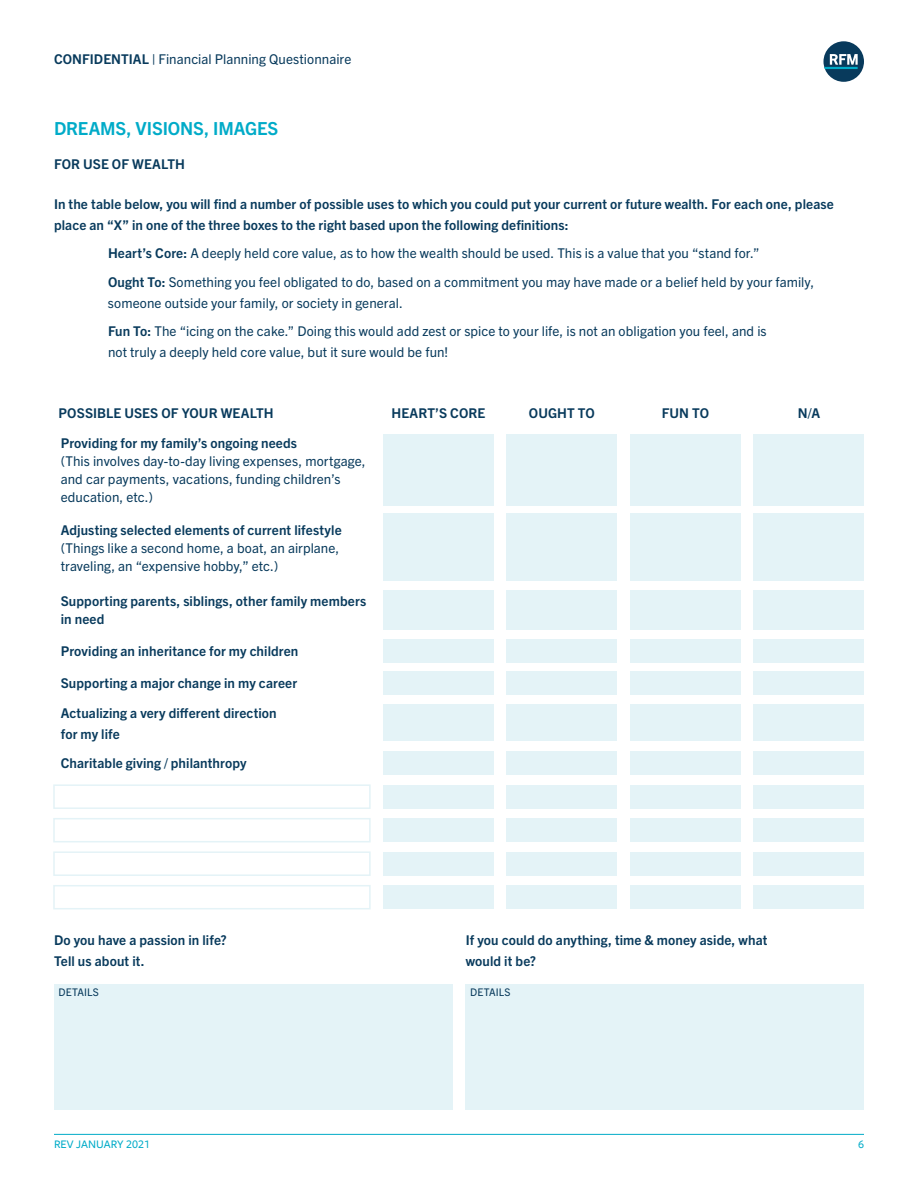
<style>
.page{position:relative;width:918px;height:1188px;background:#fff}
.page>*{position:absolute;margin:0;border:0;box-sizing:border-box;transform-origin:0 0}
.t1{font:700 18px "Trade Gothic Next LT Pro";letter-spacing:-.005em;color:#00abc8}
.t2{font:13.5px/18px "Trade Gothic Next LT Pro";letter-spacing:.005em;color:#083a5c}
.t3{font:700 13.5px/21px "Trade Gothic Next LT Pro";letter-spacing:.01em;color:#083a5c}
.t4{font:500 12px "Freight Sans Pro";color:#00abc8}
.t5{font:10.5px "Trade Gothic Next LT Pro";letter-spacing:.01em;color:#083a5c}
.s1{font-weight:700}
</style>
<div class="page">
<hr style="left:54px;top:1134px;width:810px;height:1px;background:#00abc8">
<div style="left:383px;top:434px;width:110px;height:72px;background:#e4f3f7"></div>
<div style="left:383px;top:671px;width:110px;height:23px;background:#e4f3f7"></div>
<div style="left:383px;top:752px;width:110px;height:23px;background:#e4f3f7"></div>
<div style="left:383px;top:705px;width:110px;height:36px;background:#e4f3f7"></div>
<div style="left:383px;top:785px;width:110px;height:23px;background:#e4f3f7"></div>
<div style="left:383px;top:819px;width:110px;height:23px;background:#e4f3f7"></div>
<div style="left:383px;top:852px;width:110px;height:23px;background:#e4f3f7"></div>
<div style="left:383px;top:886px;width:110px;height:23px;background:#e4f3f7"></div>
<div style="left:754px;top:434px;width:110px;height:72px;background:#e4f3f7"></div>
<div style="left:754px;top:671px;width:110px;height:23px;background:#e4f3f7"></div>
<div style="left:754px;top:752px;width:110px;height:23px;background:#e4f3f7"></div>
<div style="left:754px;top:705px;width:110px;height:36px;background:#e4f3f7"></div>
<div style="left:754px;top:785px;width:110px;height:23px;background:#e4f3f7"></div>
<div style="left:754px;top:819px;width:110px;height:23px;background:#e4f3f7"></div>
<div style="left:754px;top:852px;width:110px;height:23px;background:#e4f3f7"></div>
<div style="left:754px;top:886px;width:110px;height:23px;background:#e4f3f7"></div>
<div style="left:507px;top:434px;width:110px;height:72px;background:#e4f3f7"></div>
<div style="left:507px;top:671px;width:110px;height:23px;background:#e4f3f7"></div>
<div style="left:507px;top:752px;width:110px;height:23px;background:#e4f3f7"></div>
<div style="left:507px;top:705px;width:110px;height:36px;background:#e4f3f7"></div>
<div style="left:507px;top:785px;width:110px;height:23px;background:#e4f3f7"></div>
<div style="left:507px;top:819px;width:110px;height:23px;background:#e4f3f7"></div>
<div style="left:507px;top:852px;width:110px;height:23px;background:#e4f3f7"></div>
<div style="left:507px;top:886px;width:110px;height:23px;background:#e4f3f7"></div>
<div style="left:630px;top:434px;width:110px;height:72px;background:#e4f3f7"></div>
<div style="left:630px;top:671px;width:110px;height:23px;background:#e4f3f7"></div>
<div style="left:630px;top:752px;width:110px;height:23px;background:#e4f3f7"></div>
<div style="left:630px;top:705px;width:110px;height:36px;background:#e4f3f7"></div>
<div style="left:630px;top:785px;width:110px;height:23px;background:#e4f3f7"></div>
<div style="left:630px;top:819px;width:110px;height:23px;background:#e4f3f7"></div>
<div style="left:630px;top:852px;width:110px;height:23px;background:#e4f3f7"></div>
<div style="left:630px;top:886px;width:110px;height:23px;background:#e4f3f7"></div>
<div style="left:383px;top:590px;width:110px;height:40px;background:#e4f3f7"></div>
<div style="left:754px;top:590px;width:110px;height:40px;background:#e4f3f7"></div>
<div style="left:507px;top:590px;width:110px;height:40px;background:#e4f3f7"></div>
<div style="left:630px;top:590px;width:110px;height:40px;background:#e4f3f7"></div>
<div style="left:383px;top:639px;width:110px;height:23px;background:#e4f3f7"></div>
<div style="left:754px;top:639px;width:110px;height:23px;background:#e4f3f7"></div>
<div style="left:507px;top:639px;width:110px;height:23px;background:#e4f3f7"></div>
<div style="left:630px;top:639px;width:110px;height:23px;background:#e4f3f7"></div>
<div style="left:53px;top:784px;width:318px;height:25px;border:2px solid #e4f3f7"></div>
<div style="left:53px;top:818px;width:318px;height:24px;border:2px solid #e4f3f7"></div>
<div style="left:53px;top:851px;width:318px;height:25px;border:2px solid #e4f3f7"></div>
<div style="left:53px;top:885px;width:318px;height:24px;border:2px solid #e4f3f7"></div>
<div style="left:383px;top:513px;width:110px;height:68px;background:#e4f3f7"></div>
<div style="left:754px;top:513px;width:110px;height:68px;background:#e4f3f7"></div>
<div style="left:507px;top:513px;width:110px;height:68px;background:#e4f3f7"></div>
<div style="left:630px;top:513px;width:110px;height:68px;background:#e4f3f7"></div>
<div style="left:54px;top:984px;width:398px;height:125px;background:#e4f3f7"></div>
<div style="left:466px;top:984px;width:398px;height:125px;background:#e4f3f7"></div>
<div style="left:824px;top:41px;width:40px;height:41px;background:#083a5c;border-radius:50%"></div>
<svg style="left:824px;top:54px;width:34px;height:15px"></svg>
<p class="t2" style="left:54px;top:50px;width:299px"><span class="s1">CONFIDENTIAL |</span> Financial Planning Questionnaire</p>
<p class="t1" style="left:54px;top:116px;width:226px">DREAMS, VISIONS, IMAGES</p>
<p class="t3" style="left:54px;top:152px;width:133px">FOR USE OF WEALTH</p>
<p class="t3" style="left:54px;top:192px;width:781px">In the table below, you will find a number of possible uses to which you could put your current or future wealth. For each one, please place an “X” in one of the three boxes to the right based upon the following definitions:</p>
<p class="t2" style="left:108px;top:243px;width:653px"><span class="s1">Heart’s Core:</span> A deeply held core value, as to how the wealth should be used. This is a value that you “stand for.”</p>
<p class="t2" style="left:108px;top:270px;width:708px;line-height:21px"><span class="s1">Ought To:</span> Something you feel obligated to do, based on a commitment you may have made or a belief held by your family, someone outside your family, or society in general.</p>
<p class="t2" style="left:108px;top:320px;width:660px;line-height:21px"><span class="s1">Fun To:</span> The “icing on the cake.” Doing this would add zest or spice to your life, is not an obligation you feel, and is not truly a deeply held core value, but it sure would be fun!</p>
<p class="t3" style="left:58px;top:402px;width:217px">POSSIBLE USES OF YOUR WEALTH</p>
<p class="t3" style="left:392px;top:402px;width:95px">HEART’S CORE</p>
<p class="t3" style="left:529px;top:402px;width:67px">OUGHT TO</p>
<p class="t3" style="left:662px;top:402px;width:49px">FUN TO</p>
<p class="t3" style="left:798px;top:402px;width:24px">N/A</p>
<p class="t2" style="left:61px;top:433px;width:306px"><span class="s1">Providing for my family’s ongoing needs<br></span>(This involves day-to-day living expenses, mortgage, and car payments, vacations, funding children’s education, etc.)</p>
<p class="t2" style="left:61px;top:520px;width:283px"><span class="s1">Adjusting selected elements of current lifestyle </span>(Things like a second home, a boat, an airplane, traveling, an “expensive hobby,” etc.)</p>
<p class="t3" style="left:61px;top:591px;width:307px;line-height:18px">Supporting parents, siblings, other family members in need</p>
<p class="t3" style="left:61px;top:640px;width:239px">Providing an inheritance for my children</p>
<p class="t3" style="left:61px;top:672px;width:238px">Supporting a major change in my career</p>
<p class="t3" style="left:61px;top:701px;width:218px">Actualizing a very different direction for my life</p>
<p class="t3" style="left:61px;top:752px;width:187px">Charitable giving / philanthropy</p>
<p class="t3" style="left:54px;top:929px;width:174px">Do you have a passion in life?<br>Tell us about it.</p>
<p class="t3" style="left:466px;top:929px;width:303px">If you could do anything, time &amp; money aside, what would it be?</p>
<p class="t5" style="left:58px;top:985px;width:42px">DETAILS</p>
<p class="t5" style="left:470px;top:985px;width:42px">DETAILS</p>
<p class="t4" style="left:54px;top:1137px;width:98px">REV JANUARY 2021</p>
<p class="t4" style="left:858px;top:1137px;width:7px">6</p>
</div>
